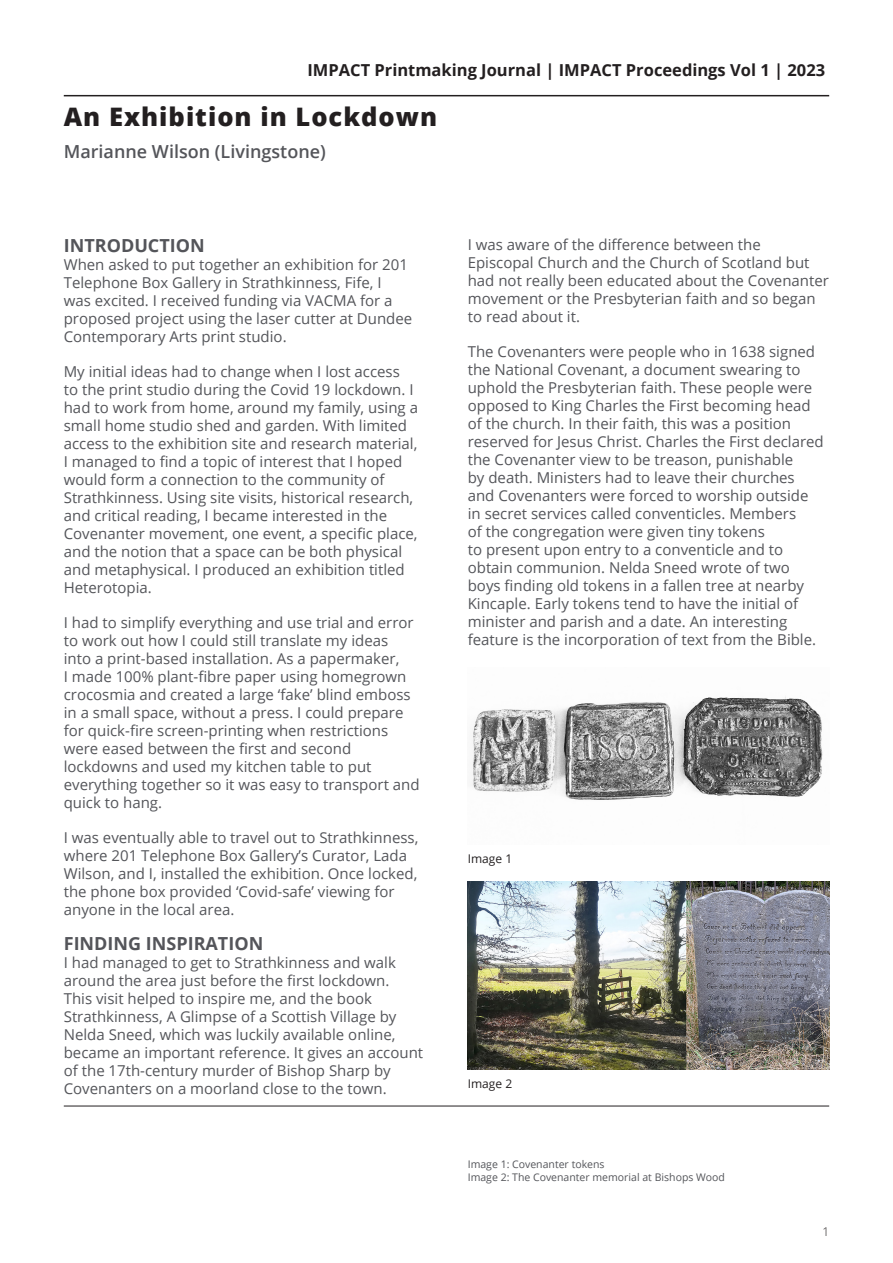
<style>
.page{position:relative;width:893px;height:1263px;background:#fff}
.page>*{position:absolute;margin:0;border:0;box-sizing:border-box;transform-origin:0 0}
.t1{font:800 25.5px "Open Sans";letter-spacing:.04em;color:#231f20}
.Heading{font:700 18px "Open Sans";color:#54555a}
.Author{font:600 18px "Open Sans";color:#54555a}
.t2{font:700 16.5px "Open Sans";color:#231f20}
.Body_Text{font:15px/18px "Open Sans";color:#54555a}
.t3{font:12px "Open Sans";color:#231f20}
.t4{font:300 12px "Open Sans";color:#231f20}
.Figure_caption{font:10.5px/13.2px "Open Sans";color:#54555a}
.s1{font-style:inherit}
</style>
<div class="page">
<hr style="left:64px;top:95px;width:765px;height:1px;background:#231f20">
<hr style="left:64px;top:1106px;width:765px;height:1px;background:#231f20">
<img style="left:468px;top:881px;width:361px;height:188px">
<img style="left:472px;top:696px;width:351px;height:104px">
<p class="t2" style="left:307px;top:59px;width:519px">IMPACT Printmaking Journal | IMPACT Proceedings <span class="s1">Vol 1</span> | 2023</p>
<p class="t1" style="left:64px;top:98px;width:375px">An Exhibition in Lockdown</p>
<p class="Author" style="left:64px;top:139px;width:264px">Marianne Wilson (Livingstone)</p>
<p class="Heading" style="left:64px;top:233px;width:142px">INTRODUCTION</p>
<p class="Body_Text" style="left:64px;top:255px;width:350px">When asked to put together an exhibition for 201<br>Telephone Box Gallery in Strathkinness, Fife, I was excited. I received funding via VACMA for a proposed project using the laser cutter at Dundee Contemporary Arts print studio.</p>
<p class="Body_Text" style="left:64px;top:362px;width:356px">My initial ideas had to change when I lost access<br>to the print studio during the Covid 19 lockdown. I had to work from home, around my family, using a small home studio shed and garden. With limited access to the exhibition site and research material, I managed to find a topic of interest that I hoped would form a connection to the community of Strathkinness. Using site visits, historical research, and critical reading, I became interested in the Covenanter movement, one event, a specific place, and the notion that a space can be both physical and metaphysical. I produced an exhibition titled Heterotopia.</p>
<p class="Body_Text" style="left:64px;top:613px;width:357px">I had to simplify everything and use trial and error to work out how I could still translate my ideas<br>into a print-based installation. As a papermaker,<br>I made 100% plant-fibre paper using homegrown crocosmia and created a large ‘fake’ blind emboss in a small space, without a press. I could prepare for quick-fire screen-printing when restrictions were eased between the first and second lockdowns and used my kitchen table to put everything together so it was easy to transport and quick to hang.</p>
<p class="Body_Text" style="left:64px;top:828px;width:356px">I was eventually able to travel out to Strathkinness, where 201 Telephone Box Gallery’s Curator, Lada Wilson, and I, installed the exhibition. Once locked, the phone box provided ‘Covid-safe’ viewing for anyone in the local area.</p>
<p class="Heading" style="left:64px;top:931px;width:201px">FINDING INSPIRATION</p>
<p class="Body_Text" style="left:64px;top:953px;width:361px">I had managed to get to Strathkinness and walk around the area just before the first lockdown.<br>This visit helped to inspire me, and the book Strathkinness, A Glimpse of a Scottish Village by Nelda Sneed, which was luckily available online, became an important reference. It gives an account of the 17th-century murder of Bishop Sharp by Covenanters on a moorland close to the town.</p>
<p class="Body_Text" style="left:468px;top:235px;width:363px">I was aware of the difference between the Episcopal Church and the Church of Scotland but had not really been educated about the Covenanter movement or the Presbyterian faith and so began to read about it.</p>
<p class="Body_Text" style="left:468px;top:342px;width:358px">The Covenanters were people who in 1638 signed the National Covenant, a document swearing to uphold the Presbyterian faith. These people were opposed to King Charles the First becoming head of the church. In their faith, this was a position reserved for Jesus Christ. Charles the First declared the Covenanter view to be treason, punishable<br>by death. Ministers had to leave their churches and Covenanters were forced to worship outside in secret services called conventicles. Members<br>of the congregation were given tiny tokens<br>to present upon entry to a conventicle and to obtain communion. Nelda Sneed wrote of two boys finding old tokens in a fallen tree at nearby Kincaple. Early tokens tend to have the initial of minister and parish and a date. An interesting feature is the incorporation of text from the Bible.</p>
<p class="t3" style="left:468px;top:850px;width:46px">Image 1</p>
<p class="t3" style="left:468px;top:1075px;width:46px">Image 2</p>
<p class="Figure_caption" style="left:468px;top:1157px;width:259px">Image 1: Covenanter tokens<br>Image 2: The Covenanter memorial at Bishops Wood</p>
<p class="t4" style="left:822px;top:1223px;width:8px">1</p>
</div>
